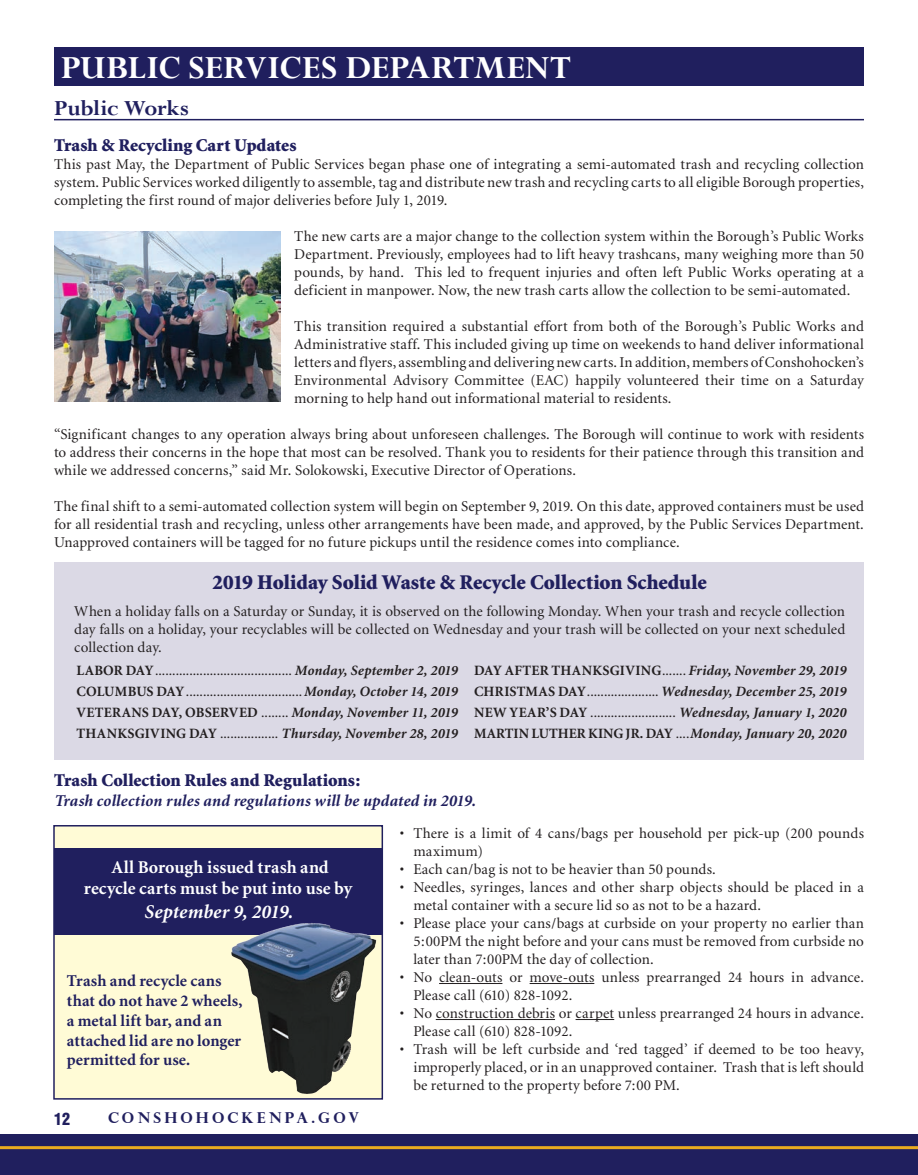
<style>
.page{position:relative;width:918px;height:1175px;background:#fff}
.page>*{position:absolute;margin:0;border:0;box-sizing:border-box;transform-origin:0 0}
.Body_Copy{font:700 36px "Perpetua";letter-spacing:.005em;color:#fff}
.Body_Copy-2{font:700 24px "Perpetua";letter-spacing:-.015em;color:#201f5e}
.Body_Copy-3{font:900 21px "Minion";letter-spacing:-.005em;color:#201f5e}
.Body_Copy-4{font:italic 700 19.5px "Minion";color:#fff}
.Body_Copy-5{font:900 18px "Minion";color:#201f5e}
.Body_Copy-6{font:700 18px "Minion";letter-spacing:.005em;color:#fff}
.Body_Copy-7{font:700 16.5px/19.8px "Minion";letter-spacing:.005em;color:#201f5e}
.Body_Copy-8{font:italic 700 16.5px "Minion";letter-spacing:.005em;color:#201f5e}
.t1{font:900 condensed 16.5px "Helvetica";color:#201f5e}
.Body_Copy-9{font:15px/18px "Minion";letter-spacing:.01em;color:#231f20;text-align:justify}
.t2{font:700 15px "Perpetua Titling";letter-spacing:.21em;color:#201f5e}
.Body_Copy-10{font:italic 700 14.25px "Minion";letter-spacing:.015em;color:#231f20}
.Body_Copy-11{font:14.25px "Minion";color:#231f20}
.Body_Copy-12{font:700 14.25px "Minion";color:#231f20}
.s1{font-weight:700}
.s2{font-weight:700;font-style:italic}
.s3{font-style:normal}
.s4{font-weight:400;font-style:normal}
.s5{font-weight:400}
.s6{font-style:italic}
</style>
<div class="page">
<div style="left:0;top:1134px;width:918px;height:40px;background:#201f5e"></div>
<hr style="left:0;top:1146px;width:918px;height:3px;background:#ebac20">
<div style="left:54px;top:562px;width:810px;height:197px;background:#dbd9e5"></div>
<div style="left:54px;top:47px;width:810px;height:39px;background:#201f5e"></div>
<hr style="left:54px;top:119px;width:810px;height:1px;background:#201f5e">
<hr style="left:439px;top:983px;width:63px;height:1px;background:#231f20">
<hr style="left:530px;top:983px;width:64px;height:1px;background:#231f20">
<hr style="left:436px;top:1019px;width:119px;height:1px;background:#231f20">
<hr style="left:576px;top:1019px;width:38px;height:1px;background:#231f20">
<div style="left:53px;top:825px;width:330px;height:274px;background:#fffbd6;border:2px solid #201f5e"></div>
<img style="left:54px;top:231px;width:227px;height:170px">
<div style="left:54px;top:848px;width:328px;height:86px;background:#201f5e"></div>
<img style="left:217px;top:918px;width:166px;height:176px">
<p class="Body_Copy" style="left:61px;top:45px;width:511px">PUBLIC SERVICES DEPARTMENT</p>
<p class="Body_Copy-2" style="left:54px;top:93px;width:137px">Public Works</p>
<p class="Body_Copy-5" style="left:54px;top:136px;width:244px">Trash &amp; Recycling Cart Updates</p>
<p class="Body_Copy-9" style="left:54px;top:156px;width:812px">This past May, the Department of Public Services began phase one of integrating a semi-automated trash and recycling collection system. Public Services worked diligently to assemble, tag and distribute new trash and recycling carts to all eligible Borough properties, completing the first round of major deliveries before July 1, 2019.</p>
<p class="Body_Copy-9" style="left:294px;top:228px;width:571px">The new carts are a major change to the collection system within the Borough’s Public Works Department. Previously, employees had to lift heavy trashcans, many weighing more than 50 pounds, by hand. This led to frequent injuries and often left Public Works operating at a deficient in manpower. Now, the new trash carts allow the collection to be semi-automated.</p>
<p class="Body_Copy-9" style="left:294px;top:318px;width:571px">This transition required a substantial effort from both of the Borough’s Public Works and Administrative staff. This included giving up time on weekends to hand deliver informational letters and flyers, assembling and delivering new carts. In addition, members of Conshohocken’s Environmental Advisory Committee (EAC) happily volunteered their time on a Saturday morning to help hand out informational material to residents.</p>
<p class="Body_Copy-9" style="left:54px;top:426px;width:812px">“Significant changes to any operation always bring about unforeseen challenges. The Borough will continue to work with residents to address their concerns in the hope that most can be resolved. Thank you to residents for their patience through this transition and while we addressed concerns,” said Mr. Solokowski, Executive Director of Operations.</p>
<p class="Body_Copy-9" style="left:54px;top:498px;width:812px">The final shift to a semi-automated collection system will begin on September 9, 2019. On this date, approved containers must be used for all residential trash and recycling, unless other arrangements have been made, and approved, by the Public Services Department.<br>Unapproved containers will be tagged for no future pickups until the residence comes into compliance.</p>
<p class="Body_Copy-3" style="left:212px;top:572px;width:496px">2019 Holiday Solid Waste &amp; Recycle Collection Schedule</p>
<p class="Body_Copy-9" style="left:74px;top:603px;width:773px">When a holiday falls on a Saturday or Sunday, it is observed on the following Monday. When your trash and recycle collection day falls on a holiday, your recyclables will be collected on Wednesday and your trash will be collected on your next scheduled collection day.</p>
<p class="Body_Copy-11" style="left:76px;top:663px;width:383px"><span class="s1">LABOR DAY</span>........................................ <span class="s2">Monday, September 2, 2019</span></p>
<p class="Body_Copy-11" style="left:76px;top:684px;width:383px"><span class="s1">COLUMBUS DAY</span>..................................<span class="s2">Monday, October 14, 2019</span></p>
<p class="Body_Copy-10" style="left:77px;top:705px;width:382px"><span class="s3">VETERANS DAY, OBSERVED</span> <span class="s4">........</span> Monday, November 11, 2019</p>
<p class="Body_Copy-10" style="left:76px;top:726px;width:383px"><span class="s3">THANKSGIVING DAY</span> <span class="s4">.................</span> Thursday, November 28, 2019</p>
<p class="Body_Copy-10" style="left:474px;top:663px;width:373px"><span class="s3">DAY AFTER THANKSGIVING</span><span class="s4">.......</span> Friday, November 29, 2019</p>
<p class="Body_Copy-10" style="left:474px;top:684px;width:374px"><span class="s3">CHRISTMAS DAY</span><span class="s4">.....................</span>Wednesday, December 25, 2019</p>
<p class="Body_Copy-11" style="left:474px;top:705px;width:373px"><span class="s1">NEW YEAR’S DAY</span> ......................... <span class="s2">Wednesday, January 1, 2020</span></p>
<p class="Body_Copy-12" style="left:474px;top:726px;width:374px">MARTIN LUTHER KING JR. DAY <span class="s5">....</span><span class="s6">Monday, January 20, 2020</span></p>
<p class="Body_Copy-5" style="left:54px;top:771px;width:308px">Trash Collection Rules and Regulations:</p>
<p class="Body_Copy-8" style="left:54px;top:792px;width:423px">Trash collection rules and regulations will be updated in 2019.</p>
<p class="Body_Copy-9" style="left:413px;top:824px;width:452px;text-indent:-14px">• There is a limit of 4 cans/bags per household per pick-up (200 pounds maximum)</p>
<p class="Body_Copy-9" style="left:400px;top:860px;width:318px">• Each can/bag is not to be heavier than 50 pounds.</p>
<p class="Body_Copy-9" style="left:413px;top:878px;width:452px;text-indent:-14px">• Needles, syringes, lances and other sharp objects should be placed in a metal container with a secure lid so as not to be a hazard.</p>
<p class="Body_Copy-9" style="left:413px;top:914px;width:452px;text-indent:-14px">• Please place your cans/bags at curbside on your property no earlier than 5:00PM the night before and your cans must be removed from curbside no later than 7:00PM the day of collection.</p>
<p class="Body_Copy-9" style="left:413px;top:968px;width:452px;text-indent:-14px">• No clean-outs or move-outs unless prearranged 24 hours in advance.<br>Please call (610) 828-1092.</p>
<p class="Body_Copy-9" style="left:413px;top:1004px;width:452px;text-indent:-14px">• No construction debris or carpet unless prearranged 24 hours in advance.<br>Please call (610) 828-1092.</p>
<p class="Body_Copy-9" style="left:413px;top:1040px;width:452px;text-indent:-14px">• Trash will be left curbside and ‘red tagged’ if deemed to be too heavy, improperly placed, or in an unapproved container. Trash that is left should be returned to the property before 7:00 PM.</p>
<p class="Body_Copy-6" style="left:111px;top:857px;width:219px">All Borough issued trash and</p>
<p class="Body_Copy-6" style="left:84px;top:879px;width:270px">recycle carts must be put into use by</p>
<p class="Body_Copy-4" style="left:144px;top:901px;width:150px">September 9, 2019.</p>
<p class="Body_Copy-7" style="left:67px;top:971px;width:177px">Trash and recycle cans that do not have 2 wheels, a metal lift bar, and an attached lid are no longer permitted for use.</p>
<p class="t1" style="left:54px;top:1108px;width:18px">12</p>
<p class="t2" style="left:108px;top:1108px;width:253px">CONSHOHOCKENPA.GOV</p>
</div>
